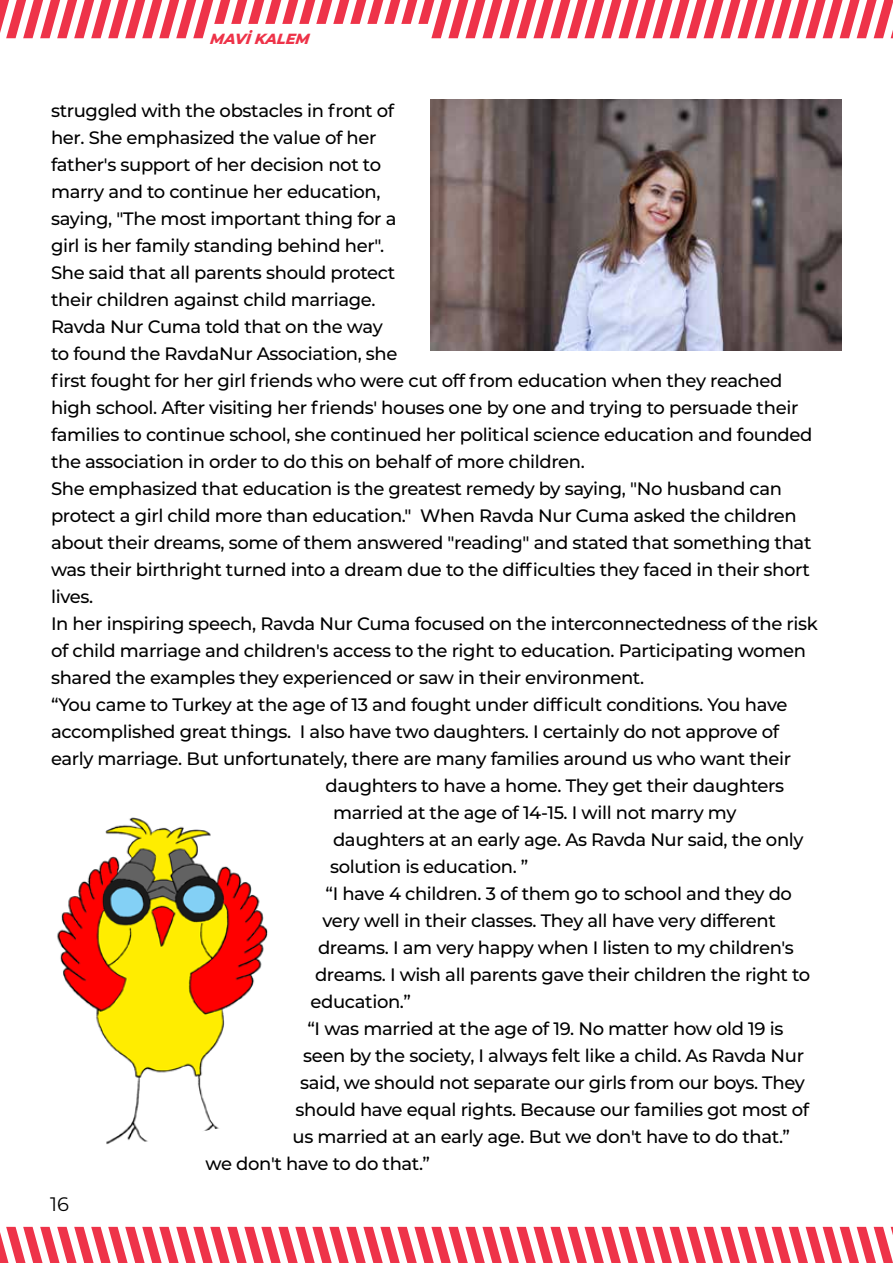
<style>
.page{position:relative;width:893px;height:1263px;background:#fff}
.page>*{position:absolute;margin:0;border:0;box-sizing:border-box;transform-origin:0 0}
.t1{font:19.5px "Montserrat";color:#000}
.t2{font:500 18px "Montserrat";letter-spacing:-.02em;color:#000}
.t3{font:italic 800 14.7px "Montserrat";letter-spacing:-.025em;color:#ee3349}
</style>
<div class="page">
<svg style="left:0;top:1227px;width:893px;height:36px"></svg>
<svg style="left:0;top:0;width:893px;height:39px"></svg>
<img style="left:57px;top:817px;width:211px;height:327px">
<img style="left:430px;top:100px;width:412px;height:251px">
<p class="t3" style="left:210px;top:28px;width:103px">MAVİ KALEM</p>
<p class="t2" style="left:51px;top:98px;width:345px">struggled with the obstacles in front of</p>
<p class="t2" style="left:51px;top:125px;width:327px">her. She emphasized the value of her</p>
<p class="t2" style="left:51px;top:152px;width:332px">father's support of her decision not to</p>
<p class="t2" style="left:51px;top:179px;width:331px">marry and to continue her education,</p>
<p class="t2" style="left:51px;top:206px;width:347px">saying, "The most important thing for a</p>
<p class="t2" style="left:51px;top:233px;width:335px">girl is her family standing behind her".</p>
<p class="t2" style="left:51px;top:260px;width:346px">She said that all parents should protect</p>
<p class="t2" style="left:51px;top:287px;width:326px">their children against child marriage.</p>
<p class="t2" style="left:51px;top:314px;width:333px">Ravda Nur Cuma told that on the way</p>
<p class="t2" style="left:51px;top:341px;width:348px">to found the RavdaNur Association, she</p>
<p class="t2" style="left:51px;top:368px;width:733px">first fought for her girl friends who were cut off from education when they reached</p>
<p class="t2" style="left:51px;top:395px;width:749px">high school. After visiting her friends' houses one by one and trying to persuade their</p>
<p class="t2" style="left:51px;top:422px;width:763px">families to continue school, she continued her political science education and founded</p>
<p class="t2" style="left:51px;top:449px;width:535px">the association in order to do this on behalf of more children.</p>
<p class="t2" style="left:51px;top:476px;width:733px">She emphasized that education is the greatest remedy by saying, "No husband can</p>
<p class="t2" style="left:51px;top:503px;width:747px">protect a girl child more than education." When Ravda Nur Cuma asked the children</p>
<p class="t2" style="left:51px;top:530px;width:762px">about their dreams, some of them answered "reading" and stated that something that</p>
<p class="t2" style="left:51px;top:557px;width:760px">was their birthright turned into a dream due to the difficulties they faced in their short</p>
<p class="t2" style="left:51px;top:584px;width:44px">lives.</p>
<p class="t2" style="left:51px;top:611px;width:768px">In her inspiring speech, Ravda Nur Cuma focused on the interconnectedness of the risk</p>
<p class="t2" style="left:51px;top:638px;width:756px">of child marriage and children's access to the right to education. Participating women</p>
<p class="t2" style="left:51px;top:665px;width:595px">shared the examples they experienced or saw in their environment.</p>
<p class="t2" style="left:51px;top:692px;width:738px">“You came to Turkey at the age of 13 and fought under difficult conditions. You have</p>
<p class="t2" style="left:51px;top:719px;width:730px">accomplished great things. I also have two daughters. I certainly do not approve of</p>
<p class="t2" style="left:51px;top:746px;width:742px">early marriage. But unfortunately, there are many families around us who want their</p>
<p class="t2" style="left:326px;top:773px;width:460px">daughters to have a home. They get their daughters</p>
<p class="t2" style="left:333px;top:800px;width:405px">married at the age of 14-15. I will not marry my</p>
<p class="t2" style="left:333px;top:827px;width:472px">daughters at an early age. As Ravda Nur said, the only</p>
<p class="t2" style="left:330px;top:854px;width:200px">solution is education. ”</p>
<p class="t2" style="left:326px;top:881px;width:468px">“I have 4 children. 3 of them go to school and they do</p>
<p class="t2" style="left:323px;top:908px;width:455px">very well in their classes. They all have very different</p>
<p class="t2" style="left:318px;top:935px;width:477px">dreams. I am very happy when I listen to my children's</p>
<p class="t2" style="left:315px;top:962px;width:497px">dreams. I wish all parents gave their children the right to</p>
<p class="t2" style="left:311px;top:989px;width:102px">education.”</p>
<p class="t2" style="left:308px;top:1016px;width:477px">“I was married at the age of 19. No matter how old 19 is</p>
<p class="t2" style="left:303px;top:1043px;width:502px">seen by the society, I always felt like a child. As Ravda Nur</p>
<p class="t2" style="left:300px;top:1070px;width:506px">said, we should not separate our girls from our boys. They</p>
<p class="t2" style="left:295px;top:1097px;width:515px">should have equal rights. Because our families got most of</p>
<p class="t2" style="left:292px;top:1124px;width:499px">us married at an early age. But we don't have to do that.”</p>
<p class="t2" style="left:205px;top:1151px;width:226px">we don't have to do that.”</p>
<p class="t1" style="left:50px;top:1190px;width:20px">16</p>
</div>
